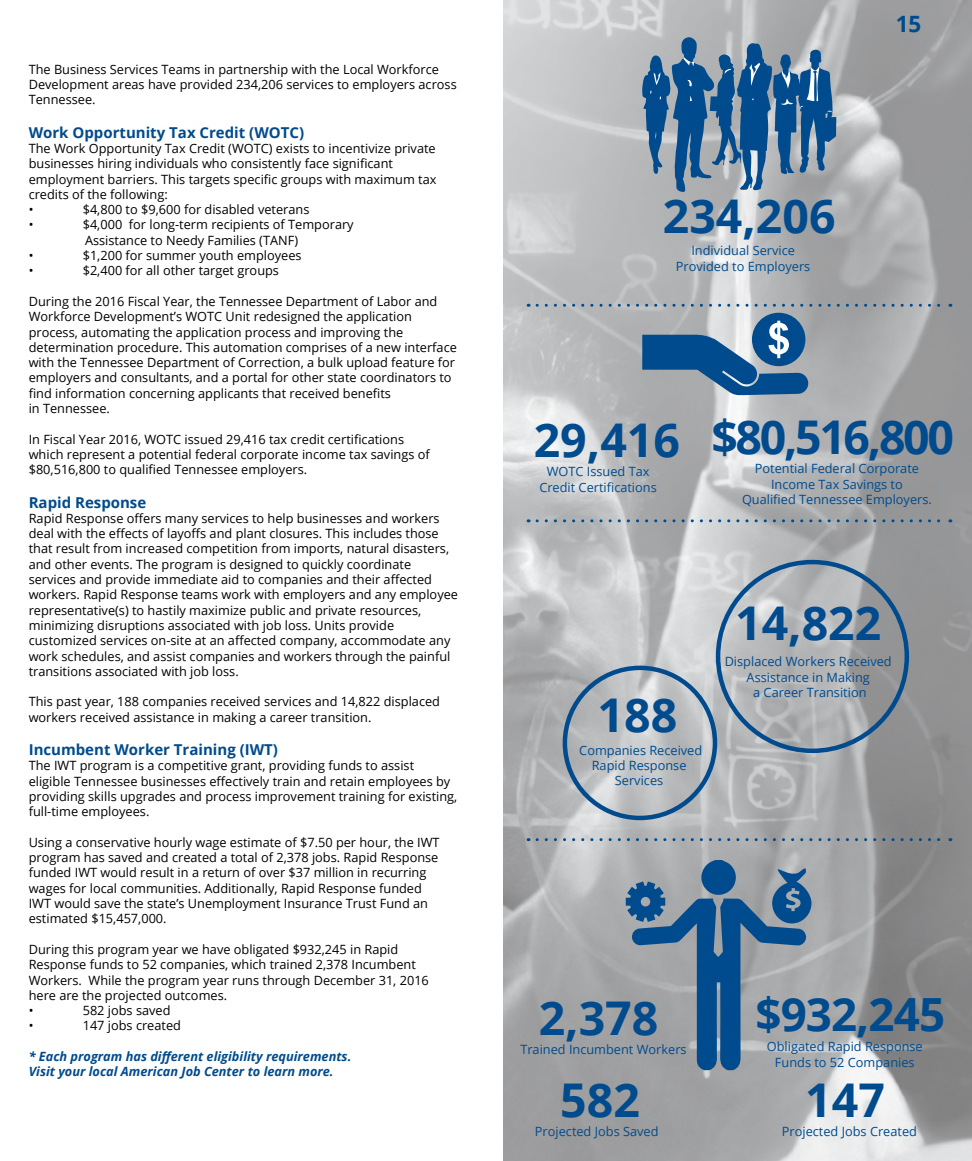
<style>
.page{position:relative;width:972px;height:1161px;background:#fff}
.page>*{position:absolute;margin:0;border:0;box-sizing:border-box;transform-origin:0 0}
.t1{font:700 46.5px "Open Sans";color:#004b8d}
.t2{font:700 46.5px "Open Sans";letter-spacing:-.05em;color:#004b8d}
.t3{font:700 45.75px "Open Sans";letter-spacing:-.02em;color:#004b8d}
.t4{font:700 22.5px "Open Sans";color:#004b8d}
.t5{font:700 15px "Open Sans";color:#004b8d}
.t6{font:12.75px/15.3px "Open Sans";color:#000}
.t7{font:12.75px/15.3px "Open Sans";color:#004b8d;text-align:center}
.t8{font:italic 700 12.75px/15.3px "Open Sans";color:#004b8d}
</style>
<div class="page">
<img style="left:503px;top:0;width:469px;height:1161px">
<div style="left:752px;top:313px;width:53px;height:53px;background:#004b8d;border-radius:50%"></div>
<svg style="left:642px;top:321px;width:166px;height:74px"></svg>
<div style="left:563px;top:666px;width:154px;height:154px;border:4px solid #004b8d;border-radius:50%"></div>
<div style="left:716px;top:560px;width:193px;height:193px;border:4px solid #004b8d;border-radius:50%"></div>
<svg style="left:626px;top:860px;width:185px;height:210px;background:#718aa0"></svg>
<svg style="left:642px;top:37px;width:194px;height:155px;background:#5d82a3"></svg>
<svg style="left:537px;top:304px;width:414px;height:3px"></svg>
<svg style="left:537px;top:519px;width:414px;height:3px"></svg>
<svg style="left:537px;top:838px;width:414px;height:3px"></svg>
<p class="t6" style="left:29px;top:61px;width:430px">The Business Services Teams in partnership with the Local Workforce<br>Development areas have provided 234,206 services to employers across<br>Tennessee.</p>
<p class="t5" style="left:29px;top:122px;width:277px">Work Opportunity Tax Credit (WOTC)</p>
<p class="t6" style="left:29px;top:140px;width:409px">The Work Opportunity Tax Credit (WOTC) exists to incentivize private businesses hiring individuals who consistently face significant employment barriers. This targets specific groups with maximum tax credits of the following:<br>•</p>
<p class="t6" style="left:83px;top:202px;width:228px">$4,800 to $9,600 for disabled veterans</p>
<p class="t6" style="left:29px;top:217px;width:6px">•</p>
<p class="t6" style="left:83px;top:217px;width:273px">$4,000 for long-term recipients of Temporary<br>Assistance to Needy Families (TANF)</p>
<p class="t6" style="left:29px;top:247px;width:6px">•</p>
<p class="t6" style="left:83px;top:247px;width:220px">$1,200 for summer youth employees</p>
<p class="t6" style="left:29px;top:263px;width:6px">•</p>
<p class="t6" style="left:83px;top:263px;width:198px">$2,400 for all other target groups</p>
<p class="t6" style="left:29px;top:293px;width:430px">During the 2016 Fiscal Year, the Tennessee Department of Labor and Workforce Development’s WOTC Unit redesigned the application process, automating the application process and improving the determination procedure. This automation comprises of a new interface with the Tennessee Department of Correction, a bulk upload feature for employers and consultants, and a portal for other state coordinators to find information concerning applicants that received benefits<br>in Tennessee.</p>
<p class="t6" style="left:29px;top:431px;width:403px">In Fiscal Year 2016, WOTC issued 29,416 tax credit certifications which represent a potential federal corporate income tax savings of $80,516,800 to qualified Tennessee employers.</p>
<p class="t5" style="left:29px;top:491px;width:119px">Rapid Response</p>
<p class="t6" style="left:29px;top:510px;width:431px">Rapid Response offers many services to help businesses and workers deal with the effects of layoffs and plant closures. This includes those that result from increased competition from imports, natural disasters, and other events. The program is designed to quickly coordinate services and provide immediate aid to companies and their affected workers. Rapid Response teams work with employers and any employee representative(s) to hastily maximize public and private resources, minimizing disruptions associated with job loss. Units provide customized services on-site at an affected company, accommodate any work schedules, and assist companies and workers through the painful transitions associated with job loss.</p>
<p class="t6" style="left:29px;top:694px;width:413px">This past year, 188 companies received services and 14,822 displaced workers received assistance in making a career transition.</p>
<p class="t5" style="left:29px;top:739px;width:251px">Incumbent Worker Training (IWT)</p>
<p class="t6" style="left:29px;top:758px;width:430px">The IWT program is a competitive grant, providing funds to assist eligible Tennessee businesses effectively train and retain employees by providing skills upgrades and process improvement training for existing, full-time employees.</p>
<p class="t6" style="left:29px;top:834px;width:412px">Using a conservative hourly wage estimate of $7.50 per hour, the IWT program has saved and created a total of 2,378 jobs. Rapid Response funded IWT would result in a return of over $37 million in recurring wages for local communities. Additionally, Rapid Response funded IWT would save the state’s Unemployment Insurance Trust Fund an estimated $15,457,000.</p>
<p class="t6" style="left:29px;top:941px;width:402px">During this program year we have obligated $932,245 in Rapid Response funds to 52 companies, which trained 2,378 Incumbent Workers. While the program year runs through December 31, 2016 here are the projected outcomes.<br>•</p>
<p class="t6" style="left:83px;top:1003px;width:89px">582 jobs saved</p>
<p class="t6" style="left:29px;top:1018px;width:6px">•</p>
<p class="t6" style="left:83px;top:1018px;width:100px">147 jobs created</p>
<p class="t8" style="left:29px;top:1048px;width:324px">* Each program has different eligibility requirements.<br>Visit your local American Job Center to learn more.</p>
<h3 class="t4" style="left:896px;top:8px;width:27px">15</h3>
<h1 class="t1" style="left:663px;top:183px;width:174px">234,206</h1>
<p class="t7" style="left:676px;top:243px;width:136px">Individual Service<br>Provided to Employers</p>
<h1 class="t2" style="left:534px;top:405px;width:422px">29,416 $80,516,800</h1>
<p class="t7" style="left:742px;top:461px;width:191px">Potential Federal Corporate<br>Income Tax Savings to<br>Qualified Tennessee Employers.</p>
<p class="t7" style="left:539px;top:464px;width:119px">WOTC Issued Tax<br>Credit Certifications</p>
<h1 class="t1" style="left:598px;top:683px;width:81px">188</h1>
<p class="t7" style="left:579px;top:742px;width:124px">Companies Received<br>Rapid Response<br>Services</p>
<h1 class="t1" style="left:735px;top:591px;width:148px">14,822</h1>
<p class="t7" style="left:725px;top:654px;width:169px">Displaced Workers Received<br>Assistance in Making<br>a Career Transition</p>
<h1 class="t1" style="left:539px;top:985px;width:121px">2,378</h1>
<h2 class="t3" style="left:755px;top:982px;width:191px">$932,245</h2>
<p class="t7" style="left:767px;top:1039px;width:157px">Obligated Rapid Response<br>Funds to 52 Companies</p>
<p class="t7" style="left:520px;top:1041px;width:168px">Trained Incumbent Workers</p>
<h1 class="t1" style="left:560px;top:1067px;width:81px">582</h1>
<h1 class="t1" style="left:805px;top:1067px;width:81px">147</h1>
<p class="t7" style="left:535px;top:1123px;width:125px">Projected Jobs Saved</p>
<p class="t7" style="left:782px;top:1124px;width:137px">Projected Jobs Created</p>
</div>
